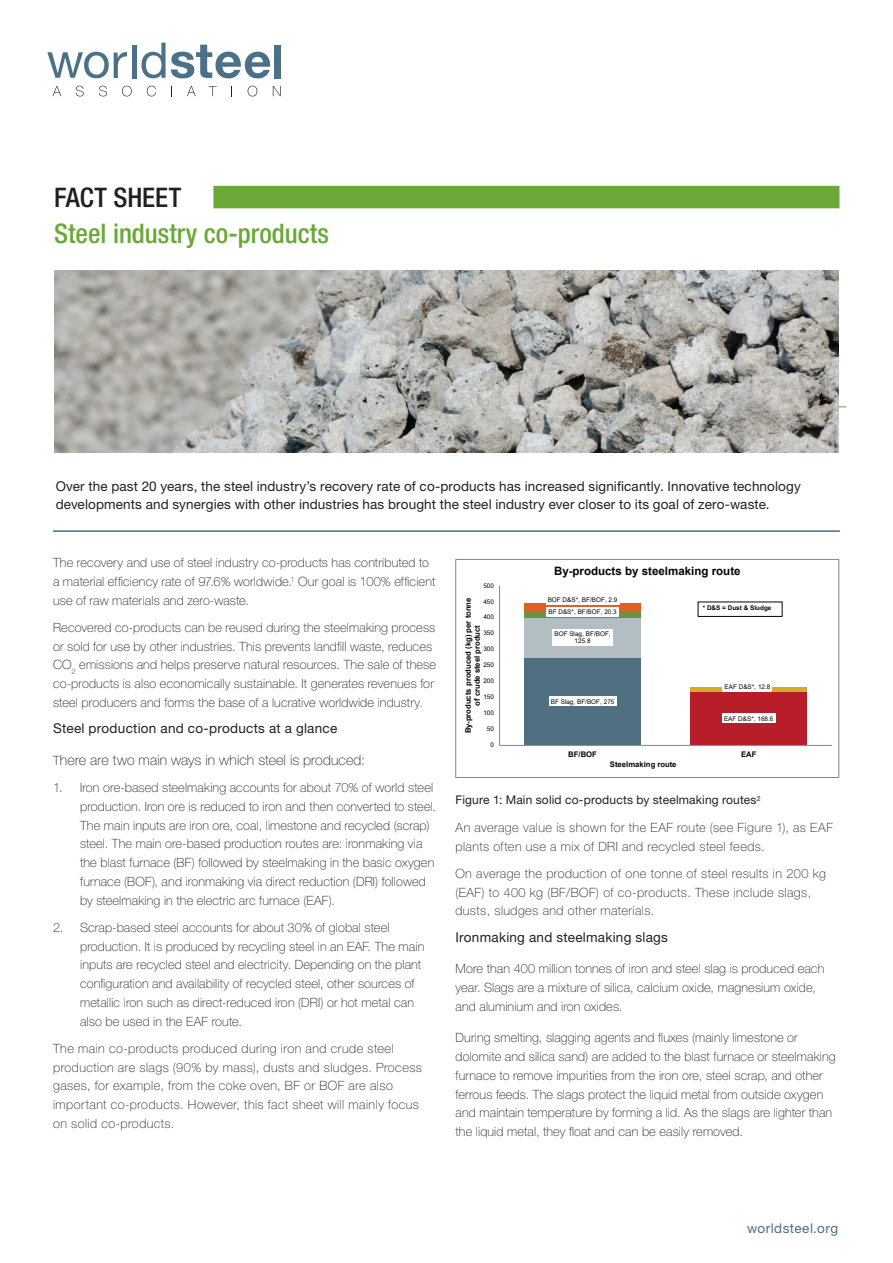
<style>
.page{position:relative;width:893px;height:1263px;background:#fff}
.page>*{position:absolute;margin:0;border:0;box-sizing:border-box;transform-origin:0 0}
.t1{font:500 condensed 27px "Helvetica Neue LT";color:#6aa938}
.t2{font:500 condensed 27px "Helvetica Neue LT";color:#231f20}
.t3{font:100 14.25px "Helvetica Neue LT";letter-spacing:.005em;color:#231f20}
.t4{font:13.5px/18px "Helvetica Neue LT";letter-spacing:.01em;color:#231f20}
.t5{font:13.5px "Helvetica Neue LT";letter-spacing:.035em;color:#477089}
.t6{font:100 12.75px/18.8px "Helvetica Neue LT";letter-spacing:.015em;color:#231f20}
.t7{font:100 12.75px/18.8px "Helvetica Neue LT";letter-spacing:.035em;color:#231f20}
.t8{font:12px "Helvetica Neue LT";letter-spacing:.015em;color:#231f20}
.t9{font:700 11.55px "Arial";color:#040503}
.t10{font:700 7.65px/8.9px "Arial";color:#040503;text-align:center}
.t11{font:6.45px/7.4px "Arial";color:#040503;text-align:center}
.t12{font:700 6.45px "Arial";color:#040503}
.s1{font-size:12.75px}
</style>
<div class="page">
<div style="left:213px;top:186px;width:626px;height:22px;background:#6aa938"></div>
<hr style="left:61px;top:406px;width:785px;height:1px;background:#6aa938">
<svg style="left:273px;top:86px;width:8px;height:10px"></svg>
<svg style="left:248px;top:86px;width:9px;height:10px"></svg>
<svg style="left:209px;top:86px;width:8px;height:10px"></svg>
<svg style="left:187px;top:86px;width:9px;height:10px"></svg>
<svg style="left:147px;top:86px;width:9px;height:10px"></svg>
<svg style="left:122px;top:86px;width:10px;height:10px"></svg>
<svg style="left:99px;top:86px;width:8px;height:10px"></svg>
<svg style="left:76px;top:86px;width:8px;height:10px"></svg>
<svg style="left:52px;top:86px;width:9px;height:10px"></svg>
<div style="left:274px;top:45px;width:7px;height:33px;background:#4b7189"></div>
<svg style="left:141px;top:43px;width:130px;height:35px"></svg>
<div style="left:132px;top:45px;width:5px;height:33px;background:#4b7189"></div>
<svg style="left:47px;top:52px;width:80px;height:26px"></svg>
<img style="left:54px;top:270px;width:785px;height:183px">
<hr style="left:53px;top:530px;width:787px;height:2px;background:#477089">
<div style="left:524px;top:657px;width:117px;height:88px;background:#507081"></div>
<div style="left:524px;top:617px;width:117px;height:40px;background:#b3bdc4"></div>
<div style="left:524px;top:611px;width:117px;height:6px;background:#68943e"></div>
<div style="left:524px;top:603px;width:117px;height:8px;background:#e35d25"></div>
<div style="left:690px;top:691px;width:117px;height:54px;background:#b81e29"></div>
<hr style="left:690px;top:687px;width:117px;height:4px;background:#d7ab27">
<hr style="left:499px;top:585px;width:1px;height:160px;background:#868686">
<hr style="left:500px;top:745px;width:332px;height:1px;background:#868686">
<div style="left:549px;top:697px;width:67px;height:9px;background:#fff"></div>
<div style="left:553px;top:629px;width:60px;height:17px;background:#fff"></div>
<div style="left:546px;top:607px;width:73px;height:10px;background:#fff"></div>
<div style="left:546px;top:595px;width:73px;height:10px;background:#fff"></div>
<div style="left:722px;top:714px;width:53px;height:9px;background:#fff"></div>
<div style="left:722px;top:682px;width:50px;height:9px;background:#fff"></div>
<div style="left:455px;top:559px;width:384px;height:219px;border:1px solid #868686"></div>
<div style="left:698px;top:602px;width:84px;height:15px;border:1px solid #040503"></div>
<h1 class="t2" style="left:54px;top:181px;width:129px">FACT SHEET</h1>
<h1 class="t1" style="left:54px;top:217px;width:276px">Steel industry co-products</h1>
<p class="t4" style="left:56px;top:477px;width:747px">Over the past 20 years, the steel industry’s recovery rate of co-products has increased significantly. Innovative technology developments and synergies with other industries has brought the steel industry ever closer to its goal of zero-waste.</p>
<p class="t6" style="left:53px;top:553px;width:384px">The recovery and use of steel industry co-products has contributed to a material efficiency rate of 97.6% worldwide.<sup>1</sup> Our goal is 100% efficient use of raw materials and zero-waste.</p>
<p class="t6" style="left:53px;top:618px;width:384px">Recovered co-products can be reused during the steelmaking process or sold for use by other industries. This prevents landfill waste, reduces CO<sub>2</sub> emissions and helps preserve natural resources. The sale of these co-products is also economically sustainable. It generates revenues for steel producers and forms the base of a lucrative worldwide industry.</p>
<p class="t4" style="left:53px;top:719px;width:286px">Steel production and co-products at a glance</p>
<p class="t3" style="left:53px;top:751px;width:313px"><span class="s1">T</span>here are two main ways in which steel is produced:</p>
<p class="t6" style="left:80px;top:778px;width:358px;text-indent:-27px">1. Iron ore-based steelmaking accounts for about 70% of world steel production. Iron ore is reduced to iron and then converted to steel.<br>The main inputs are iron ore, coal, limestone and recycled (scrap) steel. The main ore-based production routes are: ironmaking via the blast furnace (BF) followed by steelmaking in the basic oxygen furnace (BOF), and ironmaking via direct reduction (DRI) followed by steelmaking in the electric arc furnace (EAF).</p>
<p class="t6" style="left:80px;top:918px;width:346px;text-indent:-27px">2. Scrap-based steel accounts for about 30% of global steel production. It is produced by recycling steel in an EAF. The main inputs are recycled steel and electricity. Depending on the plant configuration and availability of recycled steel, other sources of metallic iron such as direct-reduced iron (DRI) or hot metal can also be used in the EAF route.</p>
<p class="t7" style="left:53px;top:1039px;width:371px">The main co-products produced during iron and crude steel production are slags (90% by mass), dusts and sludges. Process gases, for example, from the coke oven, BF or BOF are also important co-products. However, this fact sheet will mainly focus on solid co-products.</p>
<p class="t11" style="left:483px;top:581px;width:12px">500</p>
<p class="t10" style="left:464px;top:733px;width:137px;rotate:-90deg">By-products produced (kg) per tonne of crude steel product</p>
<p class="t11" style="left:483px;top:597px;width:12px">450</p>
<p class="t11" style="left:483px;top:613px;width:12px">400</p>
<p class="t11" style="left:483px;top:629px;width:12px">350</p>
<p class="t11" style="left:483px;top:645px;width:12px">300</p>
<p class="t11" style="left:483px;top:661px;width:12px">250</p>
<p class="t11" style="left:483px;top:677px;width:12px">200</p>
<p class="t11" style="left:483px;top:693px;width:12px">150</p>
<p class="t11" style="left:483px;top:709px;width:12px">100</p>
<p class="t11" style="left:487px;top:725px;width:9px">50</p>
<p class="t11" style="left:490px;top:741px;width:5px">0</p>
<p class="t9" style="left:554px;top:563px;width:188px">By-products by steelmaking route</p>
<p class="t12" style="left:703px;top:603px;width:70px">* D&amp;S = Dust &amp; Sludge</p>
<p class="t11" style="left:548px;top:596px;width:71px">BOF D&amp;S*, BF/BOF, 2.9</p>
<p class="t11" style="left:548px;top:608px;width:70px">BF D&amp;S*, BF/BOF, 20.3</p>
<p class="t11" style="left:554px;top:630px;width:58px">BOF Slag, BF/BOF,<br>125.8</p>
<p class="t11" style="left:551px;top:698px;width:65px">BF Slag, BF/BOF, 275</p>
<p class="t11" style="left:724px;top:683px;width:47px">EAF D&amp;S*, 12.8</p>
<p class="t11" style="left:724px;top:715px;width:51px">EAF D&amp;S*, 168.6</p>
<p class="t10" style="left:568px;top:750px;width:30px">BF/BOF</p>
<p class="t10" style="left:741px;top:750px;width:17px">EAF</p>
<p class="t10" style="left:610px;top:760px;width:68px">Steelmaking route</p>
<p class="t8" style="left:455px;top:793px;width:307px">Figure 1: Main solid co-products by steelmaking routes<sup>2</sup></p>
<p class="t7" style="left:455px;top:818px;width:379px">An average value is shown for the EAF route (see Figure 1), as EAF plants often use a mix of DRI and recycled steel feeds.</p>
<p class="t6" style="left:455px;top:864px;width:372px">On average the production of one tonne of steel results in 200 kg (EAF) to 400 kg (BF/BOF) of co-products. These include slags, dusts, sludges and other materials.</p>
<p class="t4" style="left:455px;top:928px;width:214px">Ironmaking and steelmaking slags</p>
<p class="t6" style="left:455px;top:959px;width:370px">More than 400 million tonnes of iron and steel slag is produced each year. Slags are a mixture of silica, calcium oxide, magnesium oxide, and aluminium and iron oxides.</p>
<p class="t6" style="left:455px;top:1028px;width:382px">During smelting, slagging agents and fluxes (mainly limestone or dolomite and silica sand) are added to the blast furnace or steelmaking furnace to remove impurities from the iron ore, steel scrap, and other ferrous feeds. The slags protect the liquid metal from outside oxygen and maintain temperature by forming a lid. As the slags are lighter than the liquid metal, they float and can be easily removed.</p>
<p class="t5" style="left:747px;top:1220px;width:93px">worldsteel.org</p>
</div>
